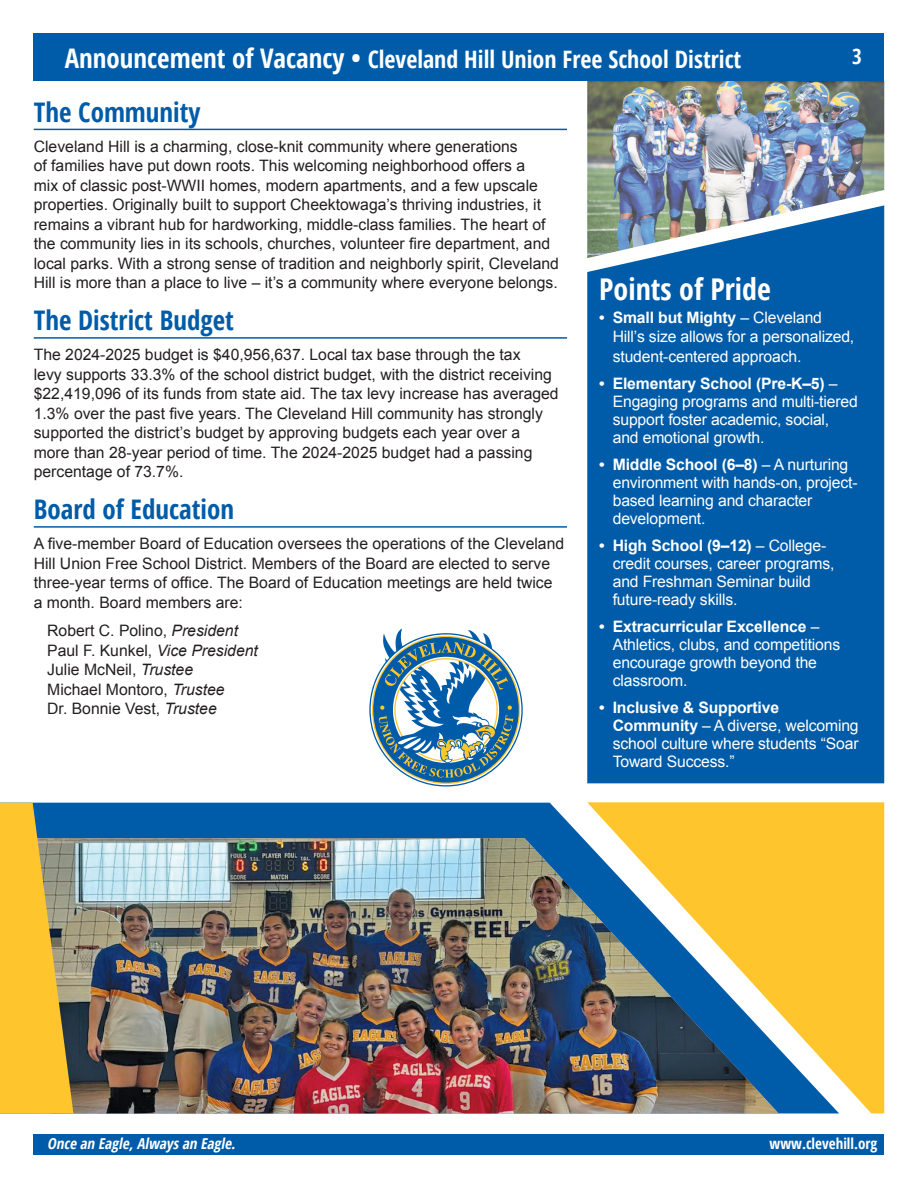
<style>
.page{position:relative;width:918px;height:1188px;background:#fff}
.page>*{position:absolute;margin:0;border:0;box-sizing:border-box;transform-origin:0 0}
.Subhead{font:700 condensed 30px "Open Sans";color:#fff}
.Heading{font:700 condensed 27px "Open Sans";color:#005ca8}
.Heading-2{font:700 condensed 24px "Open Sans";color:#fff}
.reverse_text{font:700 condensed 21px "Open Sans";color:#fff}
.text{font:15.75px/19.5px "Arial";color:#231f20}
.t1{font:15.75px/18px "Arial";letter-spacing:-.01em;color:#fff}
.reverse_text-2{font:italic 700 condensed 15px "Open Sans";color:#fff}
.reverse_text-3{font:700 condensed 15px "Open Sans";color:#fff}
.s1{font-size:27px}
.s2{font-style:italic}
.s3{font-weight:700}
</style>
<div class="page">
<img style="left:587px;top:81px;width:297px;height:124px">
<div style="left:587px;top:205px;width:297px;height:578px;background:#005ca8"></div>
<div style="left:34px;top:34px;width:850px;height:47px;background:#005ca8"></div>
<hr style="left:34px;top:129px;width:533px;height:1px;background:#005ca8">
<hr style="left:34px;top:337px;width:533px;height:2px;background:#005ca8">
<hr style="left:34px;top:526px;width:533px;height:2px;background:#005ca8">
<div style="left:34px;top:1134px;width:850px;height:20px;background:#005ca8"></div>
<svg style="left:369px;top:629px;width:154px;height:158px"></svg>
<div style="left:73px;top:803px;width:510px;height:35px;background:#005ca8"></div>
<img style="left:73px;top:838px;width:514px;height:275px">
<svg style="left:587px;top:802px;width:297px;height:311px;fill:#ffc52d"></svg>
<svg style="left:0;top:803px;width:73px;height:310px"></svg>
<p class="Heading-2" style="left:65px;top:42px;width:678px"><span class="s1">Announcement of Vacancy •</span> Cleveland Hill Union Free School District</p>
<p class="Heading" style="left:34px;top:93px;width:168px">The Community</p>
<h1 class="text" style="left:34px;top:137px;width:527px">Cleveland Hill is a charming, close-knit community where generations<br>of families have put down roots. This welcoming neighborhood offers a<br>mix of classic post-WWII homes, modern apartments, and a few upscale properties. Originally built to support Cheektowaga’s thriving industries, it remains a vibrant hub for hardworking, middle-class families. The heart of the community lies in its schools, churches, volunteer fire department, and local parks. With a strong sense of tradition and neighborly spirit, Cleveland Hill is more than a place to live – it’s a community where everyone belongs.</h1>
<p class="Heading" style="left:34px;top:302px;width:202px">The District Budget</p>
<h1 class="text" style="left:34px;top:345px;width:526px">The 2024-2025 budget is $40,956,637. Local tax base through the tax<br>levy supports 33.3% of the school district budget, with the district receiving $22,419,096 of its funds from state aid. The tax levy increase has averaged 1.3% over the past five years. The Cleveland Hill community has strongly supported the district’s budget by approving budgets each year over a more than 28-year period of time. The 2024-2025 budget had a passing percentage of 73.7%.</h1>
<p class="Heading" style="left:34px;top:491px;width:202px">Board of Education</p>
<h1 class="text" style="left:34px;top:534px;width:532px">A five-member Board of Education oversees the operations of the Cleveland Hill Union Free School District. Members of the Board are elected to serve three-year terms of office. The Board of Education meetings are held twice a month. Board members are:</h1>
<h1 class="text" style="left:47px;top:621px;width:192px">Robert C. Polino, <span class="s2">President</span></h1>
<h1 class="text" style="left:47px;top:641px;width:212px">Paul F. Kunkel, <span class="s2">Vice President</span></h1>
<h1 class="text" style="left:47px;top:660px;width:147px">Julie McNeil, <span class="s2">Trustee</span></h1>
<h1 class="text" style="left:47px;top:680px;width:179px">Michael Montoro, <span class="s2">Trustee</span></h1>
<h1 class="text" style="left:47px;top:699px;width:171px">Dr. Bonnie Vest, <span class="s2">Trustee</span></h1>
<p class="reverse_text" style="left:852px;top:42px;width:11px">3</p>
<h1 class="Subhead" style="left:599px;top:269px;width:173px">Points of Pride</h1>
<p class="t1" style="left:613px;top:308px;width:243px;line-height:19.5px;text-indent:-14px"><span class="s3">• Small but Mighty</span> – Cleveland<br>Hill’s size allows for a personalized, student-centered approach.</p>
<p class="t1" style="left:613px;top:374px;width:247px;text-indent:-14px"><span class="s3">• Elementary School (Pre-K–5)</span> –<br>Engaging programs and multi-tiered support foster academic, social, and emotional growth.</p>
<p class="t1" style="left:613px;top:455px;width:246px;text-indent:-14px"><span class="s3">• Middle School (6–8)</span> – A nurturing environment with hands-on, project&shy;based learning and character development.</p>
<p class="t1" style="left:613px;top:536px;width:223px;text-indent:-14px"><span class="s3">• High School (9–12)</span> – College&shy;credit courses, career programs, and Freshman Seminar build future-ready skills.</p>
<p class="t1" style="left:613px;top:617px;width:229px;text-indent:-14px"><span class="s3">• Extracurricular Excellence</span> –<br>Athletics, clubs, and competitions encourage growth beyond the classroom.</p>
<p class="t1" style="left:613px;top:698px;width:247px;text-indent:-14px"><span class="s3">• Inclusive &amp; Supportive<br>Community</span> – A diverse, welcoming school culture where students “Soar<br>Toward Success.”</p>
<p class="reverse_text-2" style="left:47px;top:1133px;width:193px">Once an Eagle,Alwaysan Eagle.</p>
<p class="reverse_text-3" style="left:770px;top:1133px;width:109px">www.clevehill.org</p>
</div>
